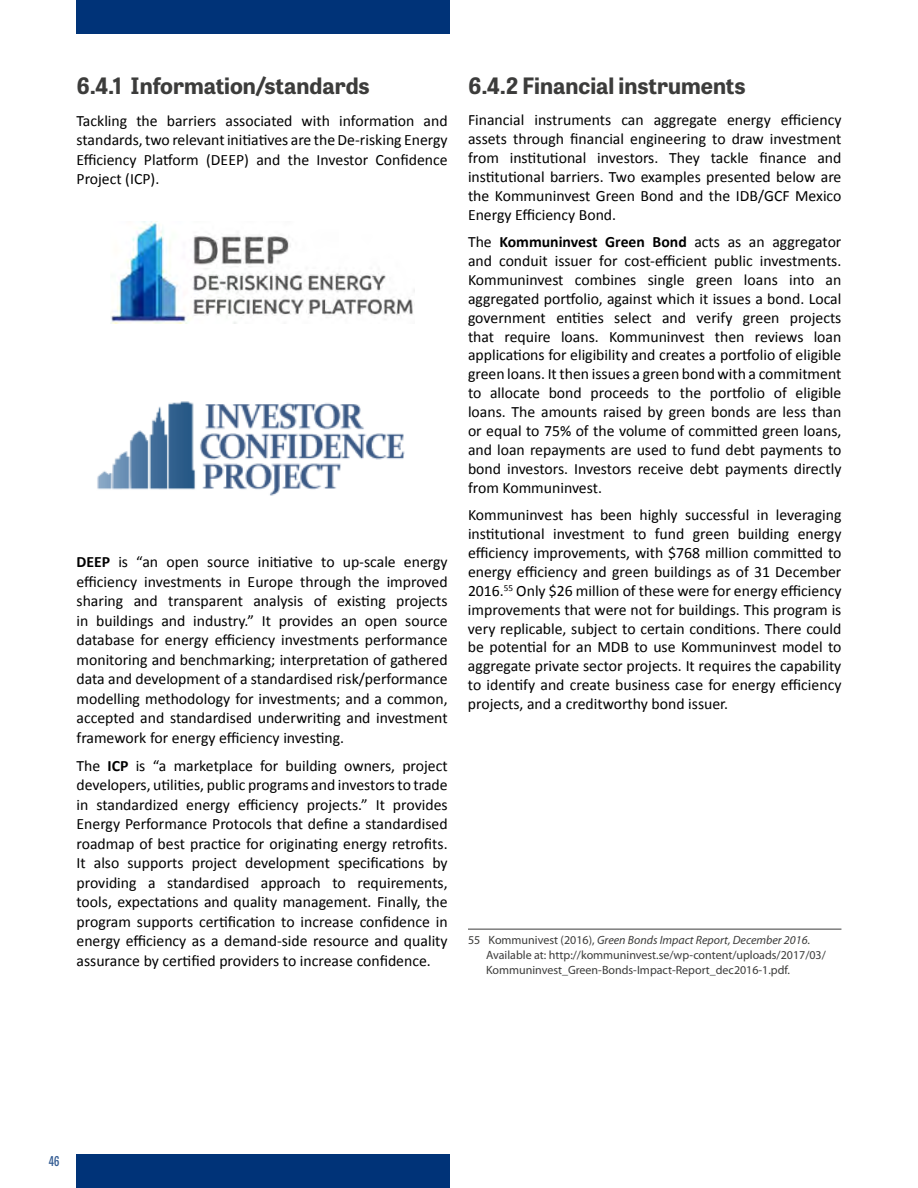
<style>
.page{position:relative;width:918px;height:1188px;background:#fff}
.page>*{position:absolute;margin:0;border:0;box-sizing:border-box;transform-origin:0 0}
.t1{font:700 22.5px "Tablet Gothic";color:#3c3c3b}
.t2{font:15.75px/18.9px "Calibri";color:#000;text-align:justify}
.t3{font:600 13.5px "Tablet Gothic Compressed";color:#335c93}
.t4{font:12px/15px "Myriad Pro";color:#3c3c3b}
.s1{font-weight:700}
.s2{font-style:italic}
</style>
<div class="page">
<div style="left:77px;top:0;width:373px;height:34px;background:#003378"></div>
<div style="left:77px;top:1154px;width:373px;height:34px;background:#003378"></div>
<hr style="left:468px;top:929px;width:373px;height:1px;background:#3c3c3b">
<img style="left:97px;top:401px;width:308px;height:95px">
<img style="left:110px;top:222px;width:303px;height:102px">
<h1 class="t1" style="left:77px;top:69px;width:295px">6.4.1 Information/standards</h1>
<p class="t2" style="left:77px;top:111px;width:373px;line-height:19.5px">Tackling the barriers associated with information and standards, two relevant initiatives are the De-risking Energy Efficiency Platform (DEEP) and the Investor Confidence Project (ICP).</p>
<p class="t2" style="left:77px;top:552px;width:373px;line-height:19.5px"><span class="s1">DEEP</span> is “an open source initiative to up-scale energy efficiency investments in Europe through the improved sharing and transparent analysis of existing projects in buildings and industry.” It provides an open source database for energy efficiency investments performance monitoring and benchmarking; interpretation of gathered data and development of a standardised risk/performance modelling methodology for investments; and a common, accepted and standardised underwriting and investment framework for energy efficiency investing.</p>
<p class="t2" style="left:77px;top:756px;width:373px;line-height:19.5px">The <span class="s1">ICP</span> is “a marketplace for building owners, project developers, utilities, public programs and investors to trade in standardized energy efficiency projects.” It provides Energy Performance Protocols that define a standardised roadmap of best practice for originating energy retrofits.<br>It also supports project development specifications by providing a standardised approach to requirements, tools, expectations and quality management. Finally, the program supports certification to increase confidence in energy efficiency as a demand-side resource and quality assurance by certified providers to increase confidence.</p>
<h1 class="t1" style="left:468px;top:69px;width:279px">6.4.2 Financial instruments</h1>
<p class="t2" style="left:468px;top:111px;width:375px">Financial instruments can aggregate energy efficiency assets through financial engineering to draw investment from institutional investors. They tackle finance and institutional barriers. Two examples presented below are the Kommuninvest Green Bond and the IDB/GCF Mexico Energy Efficiency Bond.</p>
<p class="t2" style="left:468px;top:232px;width:375px">The <span class="s1">Kommuninvest Green Bond</span> acts as an aggregator and conduit issuer for cost-efficient public investments.<br>Kommuninvest combines single green loans into an aggregated portfolio, against which it issues a bond. Local government entities select and verify green projects that require loans. Kommuninvest then reviews loan applications for eligibility and creates a portfolio of eligible green loans. It then issues a green bond with a commitment to allocate bond proceeds to the portfolio of eligible loans. The amounts raised by green bonds are less than or equal to 75% of the volume of committed green loans, and loan repayments are used to fund debt payments to bond investors. Investors receive debt payments directly from Kommuninvest.</p>
<p class="t2" style="left:468px;top:506px;width:375px">Kommuninvest has been highly successful in leveraging institutional investment to fund green building energy efficiency improvements, with $768 million committed to energy efficiency and green buildings as of 31 December 2016.<sup>55</sup> Only $26 million of these were for energy efficiency improvements that were not for buildings. This program is very replicable, subject to certain conditions. There could be potential for an MDB to use Kommuninvest model to aggregate private sector projects. It requires the capability to identify and create business case for energy efficiency projects, and a creditworthy bond issuer.</p>
<p class="t4" style="left:486px;top:932px;width:341px;text-indent:-18px">55 Kommunivest (2016), <span class="s2">Green Bonds Impact Report, December 2016</span>.<br>Available at: http://kommuninvest.se/wp-content/uploads/2017/03/<br>Kommuninvest_Green-Bonds-Impact-Report_dec2016-1.pdf.</p>
<p class="t3" style="left:49px;top:1152px;width:12px">46</p>
</div>
